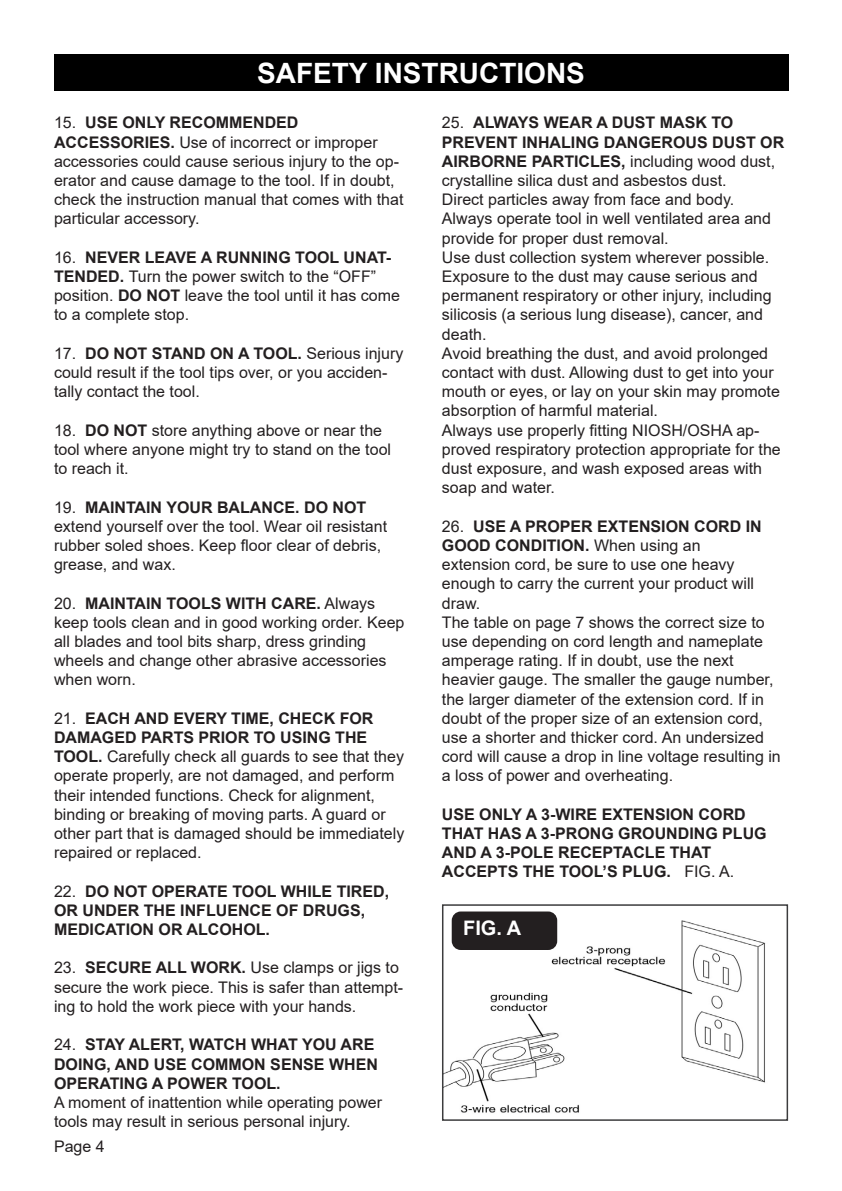
<style>
.page{position:relative;width:842px;height:1191px;background:#fff}
.page>*{position:absolute;margin:0;border:0;box-sizing:border-box;transform-origin:0 0}
.t1{font:700 28px "Arial";color:#fff}
.t2{font:700 20px "Arial";color:#fff}
.t3{font:16px/19.2px "Arial";color:#231f20}
.t4{font:700 16px/19.2px "Arial";color:#231f20}
.s1{font-weight:400}
.s2{font-weight:700}
</style>
<div class="page">
<div style="left:54px;top:54px;width:734px;height:36px;background:#000"></div>
<img style="left:445px;top:913px;width:321px;height:200px">
<div style="left:442px;top:904px;width:346px;height:216px;border:2px solid #3c3c3d"></div>
<div style="left:452px;top:911px;width:105px;height:39px;background:#231f20;border-radius:9px"></div>
<p class="t1" style="left:257px;top:53px;width:329px">SAFETY INSTRUCTIONS</p>
<p class="t4" style="left:54px;top:113px;width:246px"><span class="s1">15.</span> USE ONLY RECOMMENDED</p>
<p class="t3" style="left:54px;top:132px;width:351px"><span class="s2">ACCESSORIES.</span> Use of incorrect or improper accessories could cause serious injury to the op&shy;erator and cause damage to the tool. If in doubt, check the instruction manual that comes with that particular accessory.</p>
<p class="t3" style="left:54px;top:247px;width:347px">16. <span class="s2">NEVER LEAVE A RUNNING TOOL UNAT-TENDED.</span> Turn the power switch to the “OFF” position. <span class="s2">DO NOT</span> leave the tool until it has come to a complete stop.</p>
<p class="t3" style="left:54px;top:343px;width:351px">17. <span class="s2">DO NOT STAND ON A TOOL.</span> Serious injury could result if the tool tips over, or you acciden&shy;tally contact the tool.</p>
<p class="t3" style="left:54px;top:420px;width:339px">18. <span class="s2">DO NOT</span> store anything above or near the tool where anyone might try to stand on the tool to reach it.</p>
<p class="t3" style="left:54px;top:497px;width:335px">19. <span class="s2">MAINTAIN YOUR BALANCE. DO NOT </span>extend yourself over the tool. Wear oil resistant rubber soled shoes. Keep floor clear of debris, grease, and wax.</p>
<p class="t3" style="left:54px;top:593px;width:352px">20. <span class="s2">MAINTAIN TOOLS WITH CARE.</span> Always keep tools clean and in good working order. Keep all blades and tool bits sharp, dress grinding wheels and change other abrasive accessories when worn.</p>
<p class="t3" style="left:54px;top:708px;width:352px">21. <span class="s2">EACH AND EVERY TIME, CHECK FOR DAMAGED PARTS PRIOR TO USING THE TOOL.</span> Carefully check all guards to see that they operate properly, are not damaged, and perform their intended functions. Check for alignment, binding or breaking of moving parts. A guard or other part that is damaged should be immediately repaired or replaced.</p>
<p class="t4" style="left:54px;top:881px;width:337px"><span class="s1">22.</span> DO NOT OPERATE TOOL WHILE TIRED,<br>OR UNDER THE INFLUENCE OF DRUGS,<br>MEDICATION OR ALCOHOL.</p>
<p class="t3" style="left:54px;top:958px;width:351px">23. <span class="s2">SECURE ALL WORK.</span> Use clamps or jigs to secure the work piece. This is safer than attempt&shy;ing to hold the work piece with your hands.</p>
<p class="t4" style="left:54px;top:1035px;width:325px"><span class="s1">24.</span> STAY ALERT, WATCH WHAT YOU ARE<br>DOING, AND USE COMMON SENSE WHEN<br>OPERATING A POWER TOOL.</p>
<p class="t3" style="left:54px;top:1092px;width:330px">A moment of inattention while operating power tools may result in serious personal injury.</p>
<p class="t3" style="left:54px;top:1136px;width:52px">Page 4</p>
<p class="t4" style="left:442px;top:113px;width:344px"><span class="s1">25.</span> ALWAYS WEAR A DUST MASK TO PREVENT INHALING DANGEROUS DUST OR AIRBORNE PARTICLES, <span class="s1">including wood dust, crystalline silica dust and asbestos dust.</span></p>
<p class="t3" style="left:442px;top:190px;width:294px">Direct particles away from face and body.</p>
<p class="t3" style="left:442px;top:209px;width:331px">Always operate tool in well ventilated area and provide for proper dust removal.</p>
<p class="t3" style="left:442px;top:247px;width:331px">Use dust collection system wherever possible.<br>Exposure to the dust may cause serious and permanent respiratory or other injury, including silicosis (a serious lung disease), cancer, and death.</p>
<p class="t3" style="left:442px;top:343px;width:339px">Avoid breathing the dust, and avoid prolonged contact with dust. Allowing dust to get into your mouth or eyes, or lay on your skin may promote absorption of harmful material.</p>
<p class="t3" style="left:442px;top:420px;width:340px">Always use properly fitting NIOSH/OSHA ap&shy;proved respiratory protection appropriate for the dust exposure, and wash exposed areas with soap and water.</p>
<p class="t4" style="left:442px;top:516px;width:321px"><span class="s1">26.</span> USE A PROPER EXTENSION CORD IN<br>GOOD CONDITION. <span class="s1">When using an</span></p>
<p class="t3" style="left:442px;top:555px;width:314px">extension cord, be sure to use one heavy enough to carry the current your product will draw.</p>
<p class="t3" style="left:442px;top:612px;width:340px">The table on page 7 shows the correct size to use depending on cord length and nameplate amperage rating. If in doubt, use the next heavier gauge. The smaller the gauge number, the larger diameter of the extension cord. If in doubt of the proper size of an extension cord, use a shorter and thicker cord. An undersized cord will cause a drop in line voltage resulting in a loss of power and overheating.</p>
<p class="t4" style="left:442px;top:804px;width:326px">USE ONLY A 3-WIRE EXTENSION CORD<br>THAT HAS A 3-PRONG GROUNDING PLUG<br>AND A 3-POLE RECEPTACLE THAT</p>
<p class="t4" style="left:442px;top:862px;width:294px">ACCEPTS THE TOOL’S PLUG. <span class="s1">FIG. A.</span></p>
<p class="t2" style="left:463px;top:913px;width:60px">FIG. A</p>
</div>
